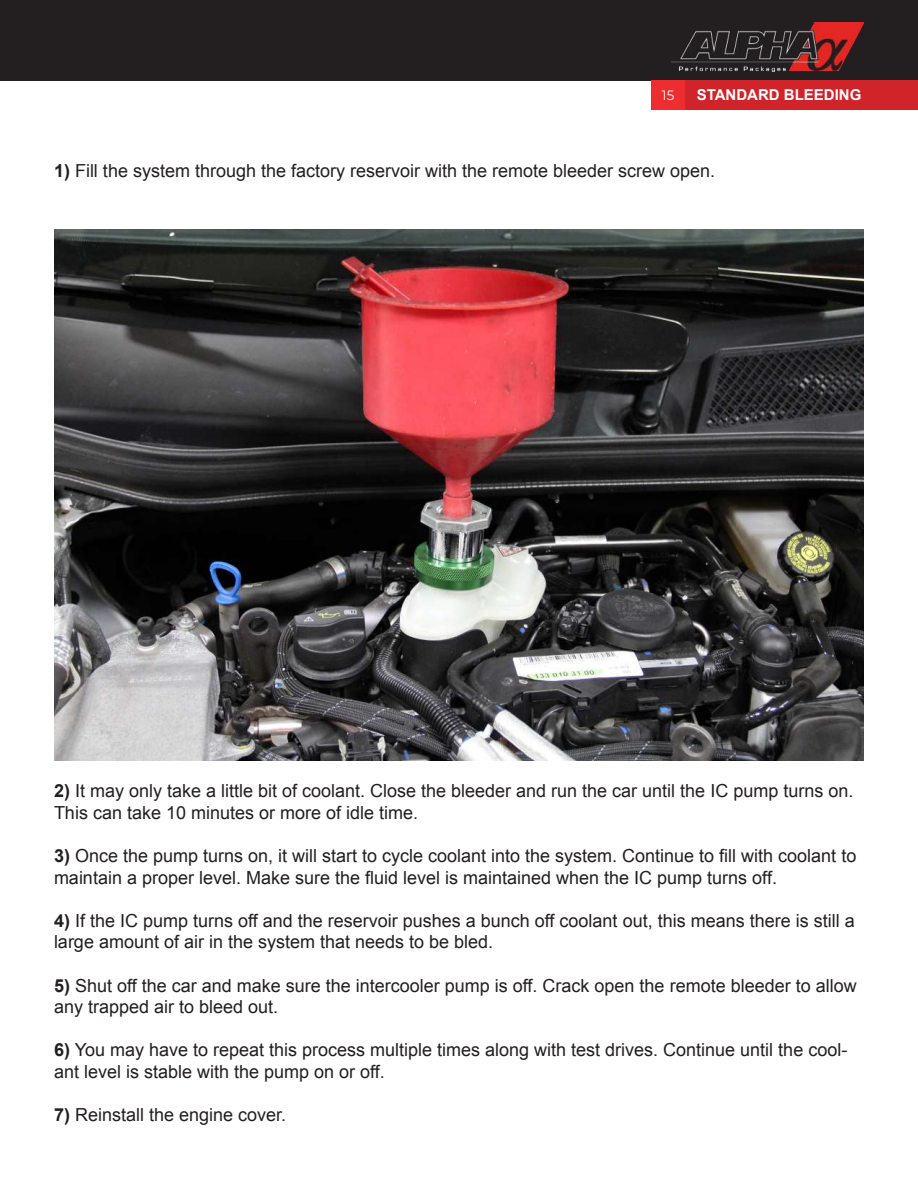
<style>
.page{position:relative;width:918px;height:1188px;background:#fff}
.page>*{position:absolute;margin:0;border:0;box-sizing:border-box;transform-origin:0 0}
.t1{font:18px/21.6px "Arial";color:#231f20}
.t2{font:700 15px "Arial";color:#fff}
.t3{font:13.5px "Montserrat";color:#fff}
.s1{font-weight:700}
</style>
<div class="page">
<hr style="left:0;top:80px;width:1px;height:30px;background:#d1232a">
<div style="left:0;top:0;width:918px;height:80px;background:#231f20"></div>
<div style="left:652px;top:80px;width:266px;height:30px;background:#d1232a"></div>
<div style="left:651px;top:80px;width:34px;height:30px;background:#ee2d30"></div>
<img style="left:672px;top:23px;width:192px;height:49px">
<img style="left:54px;top:230px;width:810px;height:531px">
<p class="t3" style="left:662px;top:86px;width:14px">15</p>
<p class="t2" style="left:697px;top:85px;width:166px">STANDARD BLEEDING</p>
<p class="t1" style="left:54px;top:160px;width:663px"><span class="s1">1)</span> Fill the system through the factory reservoir with the remote bleeder screw open.</p>
<p class="t1" style="left:54px;top:780px;width:801px"><span class="s1">2)</span> It may only take a little bit of coolant. Close the bleeder and run the car until the IC pump turns on.<br>This can take 10 minutes or more of idle time.</p>
<p class="t1" style="left:54px;top:845px;width:804px"><span class="s1">3)</span> Once the pump turns on, it will start to cycle coolant into the system. Continue to fill with coolant to maintain a proper level. Make sure the fluid level is maintained when the IC pump turns off.</p>
<p class="t1" style="left:54px;top:910px;width:802px"><span class="s1">4)</span> If the IC pump turns off and the reservoir pushes a bunch off coolant out, this means there is still a large amount of air in the system that needs to be bled.</p>
<p class="t1" style="left:54px;top:975px;width:804px"><span class="s1">5)</span> Shut off the car and make sure the intercooler pump is off. Crack open the remote bleeder to allow any trapped air to bleed out.</p>
<p class="t1" style="left:54px;top:1039px;width:795px"><span class="s1">6)</span> You may have to repeat this process multiple times along with test drives. Continue until the cool&shy;ant level is stable with the pump on or off.</p>
<p class="t1" style="left:54px;top:1104px;width:234px"><span class="s1">7)</span> Reinstall the engine cover.</p>
</div>
